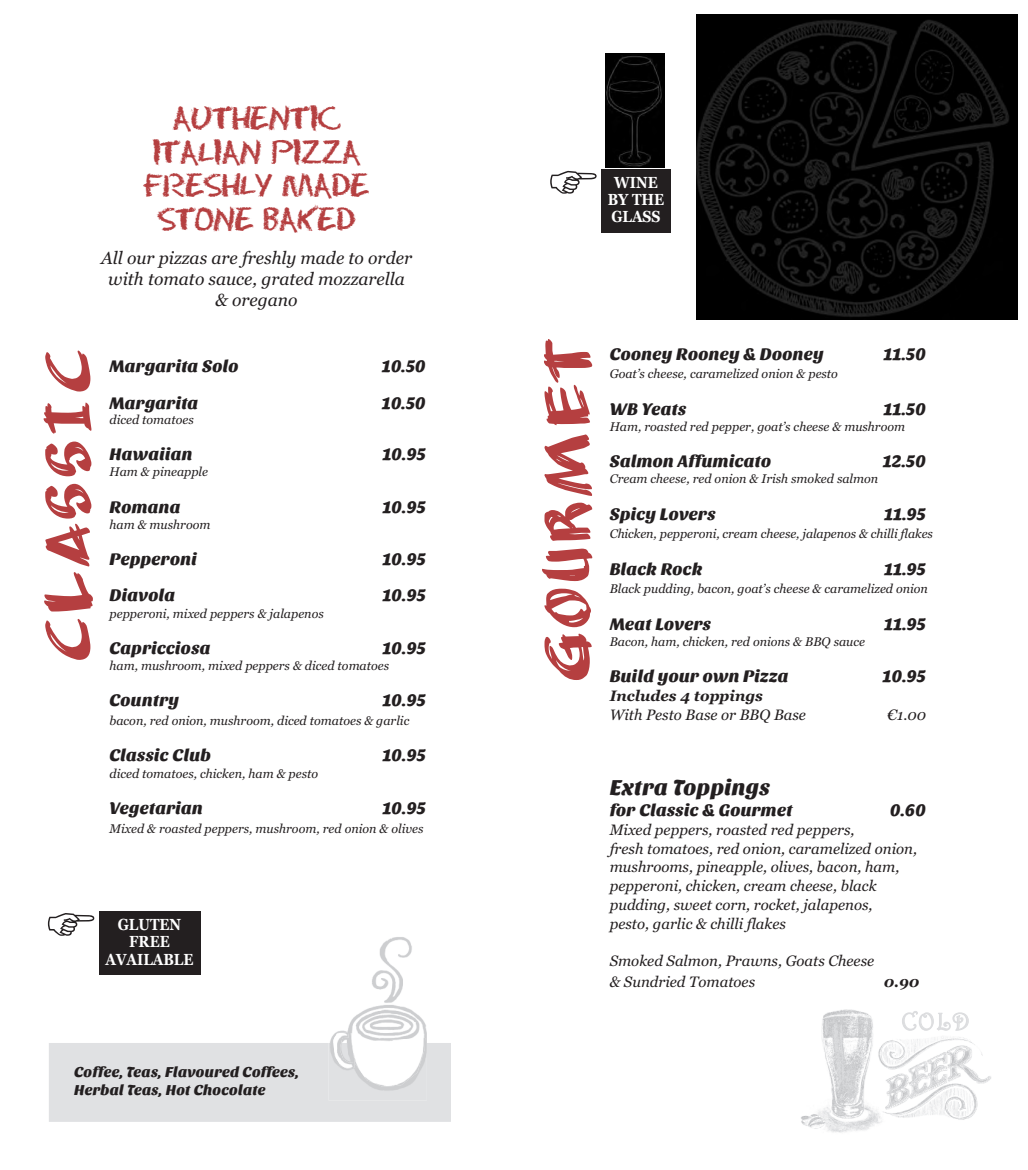
<style>
.page{position:relative;width:1028px;height:1170px;background:#fff}
.page>*{position:absolute;margin:0;border:0;box-sizing:border-box;transform-origin:0 0}
.t1{font:54.88px "Anu Daw";color:#b53f40}
.t2{font:30px/33.8px "Eraser";letter-spacing:-.06em;color:#b53f40;text-align:center}
.t3{font:22.5px "Sansita One";color:#231f20}
.t4{font:17.5px "Sansita One";color:#231f20}
.t5{font:italic 17.5px/21.2px "Georgia";color:#231f20;text-align:center}
.t6{font:700 16px/17.1px "Georgia";color:#fff;text-align:center;scale:.87 1}
.t7{font:italic 15px/18.8px "Georgia";color:#231f20}
.t8{font:15px/18.8px "Sansita One";color:#231f20}
.t9{font:italic 700 15px "Georgia";color:#231f20}
.t10{font:italic 12.5px "Georgia";color:#231f20}
</style>
<div class="page">
<img style="left:696px;top:15px;width:321px;height:304px">
<img style="left:605px;top:54px;width:60px;height:113px">
<img style="left:801px;top:1009px;width:190px;height:124px">
<svg style="left:901px;top:1010px;width:68px;height:24px"></svg>
<div style="left:601px;top:169px;width:70px;height:64px;background:#231f20"></div>
<div style="left:49px;top:1043px;width:402px;height:78px;background:#e0e1e3"></div>
<img style="left:328px;top:937px;width:99px;height:163px">
<img style="left:351px;top:1032px;width:74px;height:54px">
<img style="left:333px;top:1032px;width:21px;height:36px">
<div style="left:99px;top:911px;width:101px;height:63px;background:#231f20"></div>
<h2 class="t2" style="left:143px;top:98px;width:228px">AUTHENTIC<br>ITALIAN PIZZA<br>FRESHLY MADE<br>STONE BAKED</h2>
<h3 class="t5" style="left:101px;top:247px;width:312px">All our pizzas are freshly made to order with tomato sauce, grated mozzarella &amp; oregano</h3>
<h1 class="t1" style="left:41px;top:666px;width:318px;rotate:-90deg">CLASSIC</h1>
<h1 class="t1" style="left:540px;top:685px;width:348px;rotate:-90deg">GOURMET</h1>
<h3 class="t4" style="left:110px;top:356px;width:131px">Margarita Solo</h3>
<h3 class="t4" style="left:382px;top:356px;width:45px">10.50</h3>
<h3 class="t4" style="left:110px;top:393px;width:91px">Margarita</h3>
<h3 class="t4" style="left:382px;top:393px;width:45px">10.50</h3>
<p class="t10" style="left:110px;top:412px;width:86px">diced tomatoes</p>
<h3 class="t4" style="left:110px;top:444px;width:85px">Hawaiian</h3>
<h3 class="t4" style="left:382px;top:444px;width:45px">10.95</h3>
<p class="t10" style="left:110px;top:464px;width:100px">Ham &amp; pineapple</p>
<h3 class="t4" style="left:110px;top:496px;width:73px">Romana</h3>
<h3 class="t4" style="left:382px;top:496px;width:45px">10.95</h3>
<p class="t10" style="left:110px;top:517px;width:102px">ham &amp; mushroom</p>
<h3 class="t4" style="left:110px;top:549px;width:89px">Pepperoni</h3>
<h3 class="t4" style="left:382px;top:549px;width:45px">10.95</h3>
<h3 class="t4" style="left:110px;top:585px;width:67px">Diavola</h3>
<h3 class="t4" style="left:382px;top:585px;width:45px">10.95</h3>
<p class="t10" style="left:110px;top:606px;width:216px">pepperoni, mixed peppers &amp; jalapenos</p>
<h3 class="t4" style="left:110px;top:638px;width:103px">Capricciosa</h3>
<h3 class="t4" style="left:382px;top:638px;width:45px">10.95</h3>
<p class="t10" style="left:110px;top:658px;width:281px">ham, mushroom, mixed peppers &amp; diced tomatoes</p>
<h3 class="t4" style="left:110px;top:690px;width:71px">Country</h3>
<h3 class="t4" style="left:382px;top:690px;width:45px">10.95</h3>
<p class="t10" style="left:110px;top:713px;width:301px">bacon, red onion, mushroom, diced tomatoes &amp; garlic</p>
<h3 class="t4" style="left:110px;top:745px;width:103px">Classic Club</h3>
<h3 class="t4" style="left:382px;top:745px;width:45px">10.95</h3>
<p class="t10" style="left:110px;top:766px;width:210px">diced tomatoes, chicken, ham &amp; pesto</p>
<h3 class="t4" style="left:110px;top:798px;width:95px">Vegetarian</h3>
<h3 class="t4" style="left:382px;top:798px;width:45px">10.95</h3>
<p class="t10" style="left:110px;top:821px;width:315px">Mixed &amp; roasted peppers, mushroom, red onion &amp; olives</p>
<p class="t6" style="left:105px;top:916px;width:103px">GLUTEN<br>FREE<br>AVAILABLE</p>
<p class="t6" style="left:608px;top:174px;width:66px">WINE<br>BY THE<br>GLASS</p>
<h3 class="t4" style="left:609px;top:343px;width:216px">Cooney Rooney &amp; Dooney</h3>
<h3 class="t4" style="left:883px;top:343px;width:44px">11.50</h3>
<p class="t10" style="left:609px;top:366px;width:230px">Goat’s cheese, caramelized onion &amp; pesto</p>
<h3 class="t4" style="left:609px;top:398px;width:78px">WB Yeats</h3>
<h3 class="t4" style="left:883px;top:398px;width:44px">11.50</h3>
<p class="t10" style="left:609px;top:419px;width:297px">Ham, roasted red pepper, goat’s cheese &amp; mushroom</p>
<h3 class="t4" style="left:609px;top:451px;width:163px">Salmon Affumicato</h3>
<h3 class="t4" style="left:882px;top:451px;width:45px">12.50</h3>
<p class="t10" style="left:609px;top:471px;width:270px">Cream cheese, red onion &amp; Irish smoked salmon</p>
<h3 class="t4" style="left:609px;top:503px;width:108px">Spicy Lovers</h3>
<h3 class="t4" style="left:884px;top:503px;width:43px">11.95</h3>
<p class="t10" style="left:609px;top:526px;width:325px">Chicken, pepperoni, cream cheese, jalapenos &amp; chilli flakes</p>
<h3 class="t4" style="left:609px;top:558px;width:94px">Black Rock</h3>
<h3 class="t4" style="left:884px;top:558px;width:43px">11.95</h3>
<p class="t10" style="left:609px;top:581px;width:320px">Black pudding, bacon, goat’s cheese &amp; caramelized onion</p>
<h3 class="t4" style="left:609px;top:613px;width:103px">Meat Lovers</h3>
<h3 class="t4" style="left:884px;top:613px;width:43px">11.95</h3>
<p class="t10" style="left:609px;top:634px;width:257px">Bacon, ham, chicken, red onions &amp; BBQ sauce</p>
<h3 class="t4" style="left:609px;top:666px;width:181px">Build your own Pizza</h3>
<h3 class="t4" style="left:882px;top:666px;width:45px">10.95</h3>
<p class="t9" style="left:609px;top:687px;width:155px">Includes 4 toppings</p>
<p class="t7" style="left:609px;top:705px;width:198px">With Pesto Base or BBQ Base</p>
<p class="t7" style="left:887px;top:705px;width:40px">€1.00</p>
<h3 class="t3" style="left:609px;top:774px;width:162px">Extra Toppings</h3>
<h3 class="t4" style="left:609px;top:800px;width:184px">for Classic &amp; Gourmet</h3>
<h3 class="t4" style="left:890px;top:800px;width:37px">0.60</h3>
<p class="t7" style="left:609px;top:820px;width:309px">Mixed peppers, roasted red peppers,<br>fresh tomatoes, red onion, caramelized onion, mushrooms, pineapple, olives, bacon, ham, pepperoni, chicken, cream cheese, black pudding, sweet corn, rocket, jalapenos,<br>pesto, garlic &amp; chilli flakes</p>
<p class="t7" style="left:609px;top:950px;width:266px;line-height:21.2px">Smoked Salmon, Prawns, Goats Cheese &amp; Sundried Tomatoes</p>
<p class="t9" style="left:883px;top:973px;width:37px">0.90</p>
<p class="t8" style="left:74px;top:1062px;width:226px">Coffee, Teas, Flavoured Coffees,<br>Herbal Teas, Hot Chocolate</p>
</div>
